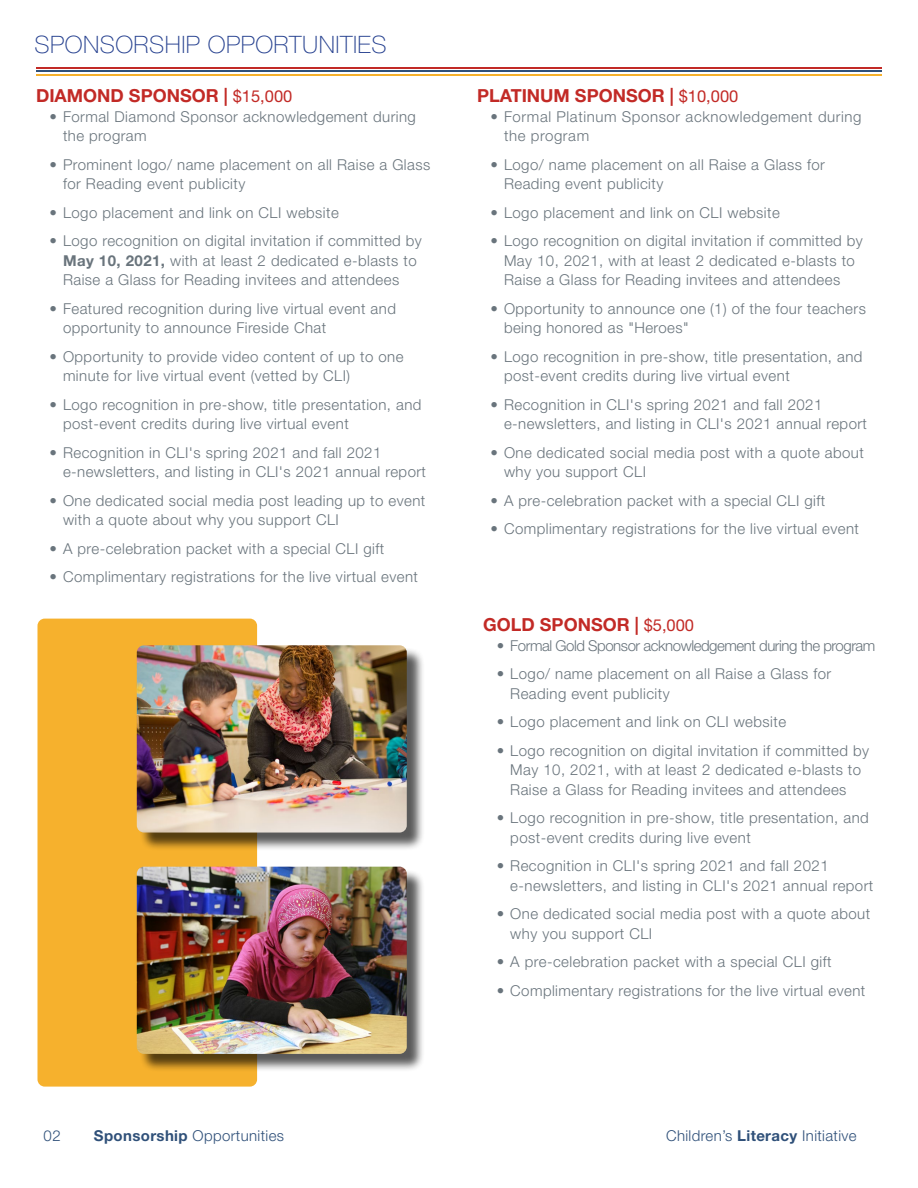
<style>
.page{position:relative;width:918px;height:1188px;background:#fff}
.page>*{position:absolute;margin:0;border:0;box-sizing:border-box;transform-origin:0 0}
.t1{font:100 24px "Helvetica Neue LT Pro";letter-spacing:.02em;color:#25408f}
.t2{font:700 18px "Helvetica Neue LT Pro";color:#c22a26}
.t3{font:300 15px/19.5px "Helvetica Neue LT Pro";letter-spacing:.03em;color:#69747c}
.t4{font:300 15px "Helvetica Neue LT Pro";letter-spacing:.025em;color:#2f5079}
.t5{font:300 15px "Helvetica Neue LT Pro";letter-spacing:-.03em;color:#69747c}
.s1{font-weight:400;font-size:16.5px}
.s2{font-weight:700}
</style>
<div class="page">
<div style="left:37px;top:619px;width:220px;height:468px;background:#f6b12d;border-radius:7px"></div>
<div style="left:139px;top:648px;width:287px;height:203px;background:#000;opacity:.65"></div>
<img style="left:137px;top:645px;width:270px;height:188px">
<div style="left:139px;top:869px;width:287px;height:204px;background:#000;opacity:.65"></div>
<img style="left:137px;top:867px;width:270px;height:187px">
<hr style="left:36px;top:67px;width:846px;height:2px;background:#c22a26">
<hr style="left:36px;top:70px;width:846px;height:2px;background:#2f5079">
<hr style="left:36px;top:74px;width:846px;height:2px;background:#f6b12d">
<h1 class="t1" style="left:34px;top:30px;width:354px">SPONSORSHIP OPPORTUNITIES</h1>
<p class="t2" style="left:36px;top:85px;width:258px">DIAMOND SPONSOR | <span class="s1">$15,000</span></p>
<p class="t3" style="left:63px;top:107px;width:354px;text-indent:-14px">• Formal Diamond Sponsor acknowledgement during the program</p>
<p class="t3" style="left:63px;top:155px;width:369px;text-indent:-14px">• Prominent logo/ name placement on all Raise a Glass for Reading event publicity</p>
<p class="t3" style="left:50px;top:203px;width:291px">• Logo placement and link on CLI website</p>
<p class="t3" style="left:63px;top:231px;width:360px;text-indent:-14px">• Logo recognition on digital invitation if committed by<br><span class="s2">May 10, 2021,</span> with at least 2 dedicated e-blasts to<br>Raise a Glass for Reading invitees and attendees</p>
<p class="t3" style="left:63px;top:299px;width:334px;text-indent:-14px">• Featured recognition during live virtual event and opportunity to announce Fireside Chat</p>
<p class="t3" style="left:63px;top:347px;width:342px;text-indent:-14px">• Opportunity to provide video content of up to one minute for live virtual event (vetted by CLI)</p>
<p class="t3" style="left:63px;top:395px;width:360px;text-indent:-14px">• Logo recognition in pre-show, title presentation, and post-event credits during live virtual event</p>
<p class="t3" style="left:63px;top:443px;width:365px;text-indent:-14px">• Recognition in CLI's spring 2021 and fall 2021 e-newsletters, and listing in CLI's 2021 annual report</p>
<p class="t3" style="left:63px;top:491px;width:364px;text-indent:-14px">• One dedicated social media post leading up to event with a quote about why you support CLI</p>
<p class="t3" style="left:50px;top:539px;width:336px">• A pre-celebration packet with a special CLI gift</p>
<p class="t3" style="left:50px;top:567px;width:370px">• Complimentary registrations for the live virtual event</p>
<p class="t2" style="left:477px;top:85px;width:263px">PLATINUM SPONSOR | <span class="s1">$10,000</span></p>
<p class="t3" style="left:504px;top:107px;width:359px;text-indent:-14px">• Formal Platinum Sponsor acknowledgement during the program</p>
<p class="t3" style="left:504px;top:155px;width:322px;text-indent:-14px">• Logo/ name placement on all Raise a Glass for<br>Reading event publicity</p>
<p class="t3" style="left:490px;top:203px;width:291px">• Logo placement and link on CLI website</p>
<p class="t3" style="left:504px;top:231px;width:360px;text-indent:-14px">• Logo recognition on digital invitation if committed by<br>May 10, 2021, with at least 2 dedicated e-blasts to<br>Raise a Glass for Reading invitees and attendees</p>
<p class="t3" style="left:504px;top:299px;width:363px;text-indent:-14px">• Opportunity to announce one (1) of the four teachers being honored as "Heroes"</p>
<p class="t3" style="left:504px;top:347px;width:360px;text-indent:-14px">• Logo recognition in pre-show, title presentation, and post-event credits during live virtual event</p>
<p class="t3" style="left:504px;top:395px;width:365px;text-indent:-14px">• Recognition in CLI's spring 2021 and fall 2021 e-newsletters, and listing in CLI's 2021 annual report</p>
<p class="t3" style="left:504px;top:443px;width:361px;text-indent:-14px">• One dedicated social media post with a quote about why you support CLI</p>
<p class="t3" style="left:490px;top:491px;width:336px">• A pre-celebration packet with a special CLI gift</p>
<p class="t3" style="left:490px;top:519px;width:370px">• Complimentary registrations for the live virtual event</p>
<p class="t2" style="left:483px;top:614px;width:212px">GOLD SPONSOR | <span class="s1">$5,000</span></p>
<p class="t5" style="left:497px;top:636px;width:380px">• Formal Gold Sponsor acknowledgement during the program</p>
<p class="t3" style="left:510px;top:664px;width:323px;text-indent:-14px">• Logo/ name placement on all Raise a Glass for<br>Reading event publicity</p>
<p class="t3" style="left:497px;top:712px;width:291px">• Logo placement and link on CLI website</p>
<p class="t3" style="left:510px;top:740px;width:360px;text-indent:-14px">• Logo recognition on digital invitation if committed by<br>May 10, 2021, with at least 2 dedicated e-blasts to<br>Raise a Glass for Reading invitees and attendees</p>
<p class="t3" style="left:510px;top:808px;width:360px;text-indent:-14px">• Logo recognition in pre-show, title presentation, and post-event credits during live event</p>
<p class="t3" style="left:510px;top:856px;width:365px;text-indent:-14px">• Recognition in CLI's spring 2021 and fall 2021 e-newsletters, and listing in CLI's 2021 annual report</p>
<p class="t3" style="left:510px;top:904px;width:361px;text-indent:-14px">• One dedicated social media post with a quote about why you support CLI</p>
<p class="t3" style="left:497px;top:952px;width:336px">• A pre-celebration packet with a special CLI gift</p>
<p class="t3" style="left:497px;top:980px;width:370px">• Complimentary registrations for the live virtual event</p>
<p class="t4" style="left:44px;top:1127px;width:19px">02</p>
<p class="t4" style="left:94px;top:1127px;width:192px"><span class="s2">Sponsorship</span> Opportunities</p>
<p class="t4" style="left:666px;top:1127px;width:192px">Children’s <span class="s2">Literacy</span> Initiative</p>
</div>
